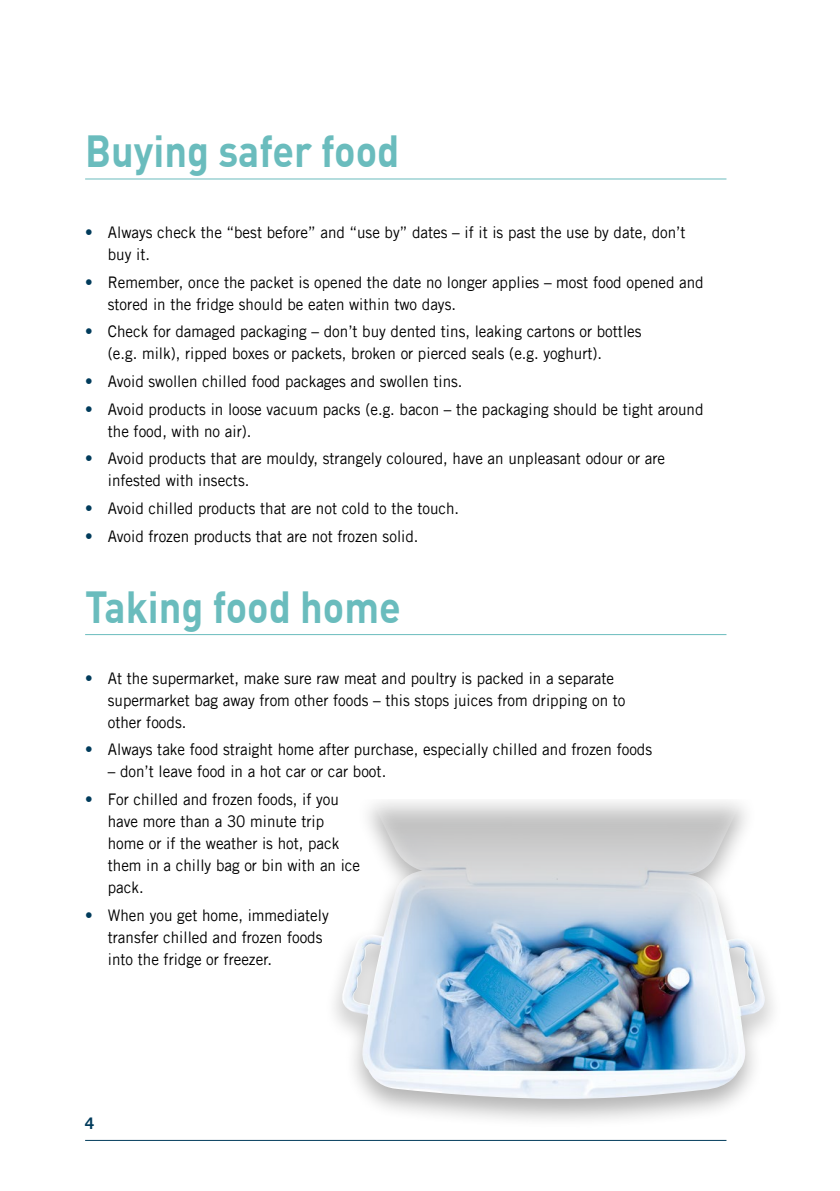
<style>
.page{position:relative;width:840px;height:1191px;background:#fff}
.page>*{position:absolute;margin:0;border:0;box-sizing:border-box;transform-origin:0 0}
.Heading_1{font:700 44px "DIN";color:#6abcbd;scale:.9 1}
.t1{font:16px/22px "Trade Gothic LT Std";color:#000;scale:.95 1}
.t2{font:700 16px "Trade Gothic LT Std";color:#003b5b}
.s1{color:#003b5b}
</style>
<div class="page">
<hr style="left:85px;top:179px;width:641px;height:1px;background:#6abcbd">
<hr style="left:85px;top:634px;width:641px;height:1px;background:#6abcbd">
<div style="left:324px;top:799px;width:458px;height:330px;background:#000;opacity:.3"></div>
<img style="left:338px;top:799px;width:429px;height:301px">
<hr style="left:85px;top:1140px;width:641px;height:1px;background:#003b5b">
<p class="Heading_1" style="left:85px;top:123px;width:350px">Buying safer food</p>
<p class="t1" style="left:108px;top:221px;width:609px;text-indent:-23px"><span class="s1">•</span> Always check the “best before” and “use by” dates – if it is past the use by date, don’t buy it.</p>
<p class="t1" style="left:108px;top:271px;width:628px;text-indent:-23px"><span class="s1">•</span> Remember, once the packet is opened the date no longer applies – most food opened and stored in the fridge should be eaten within two days.</p>
<p class="t1" style="left:108px;top:320px;width:563px;text-indent:-23px"><span class="s1">•</span> Check for damaged packaging – don’t buy dented tins, leaking cartons or bottles (e.g. milk), ripped boxes or packets, broken or pierced seals (e.g. yoghurt).</p>
<p class="t1" style="left:85px;top:370px;width:398px"><span class="s1">•</span> Avoid swollen chilled food packages and swollen tins.</p>
<p class="t1" style="left:108px;top:398px;width:628px;text-indent:-23px"><span class="s1">•</span> Avoid products in loose vacuum packs (e.g. bacon – the packaging should be tight around the food, with no air).</p>
<p class="t1" style="left:108px;top:447px;width:587px;text-indent:-23px"><span class="s1">•</span> Avoid products that are mouldy, strangely coloured, have an unpleasant odour or are infested with insects.</p>
<p class="t1" style="left:85px;top:497px;width:395px"><span class="s1">•</span> Avoid chilled products that are not cold to the touch.</p>
<p class="t1" style="left:85px;top:525px;width:352px"><span class="s1">•</span> Avoid frozen products that are not frozen solid.</p>
<p class="Heading_1" style="left:85px;top:578px;width:352px">Taking food home</p>
<p class="t1" style="left:108px;top:666px;width:546px;text-indent:-23px"><span class="s1">•</span> At the supermarket, make sure raw meat and poultry is packed in a separate supermarket bag away from other foods – this stops juices from dripping on to other foods.</p>
<p class="t1" style="left:85px;top:738px;width:598px"><span class="s1">•</span> Always take food straight home after purchase, especially chilled and frozen foods</p>
<p class="t1" style="left:108px;top:760px;width:294px">– don’t leave food in a hot car or car boot.</p>
<p class="t1" style="left:108px;top:788px;width:267px;text-indent:-23px"><span class="s1">•</span> For chilled and frozen foods, if you have more than a 30 minute trip home or if the weather is hot, pack them in a chilly bag or bin with an ice pack.</p>
<p class="t1" style="left:108px;top:903px;width:234px;text-indent:-23px"><span class="s1">•</span> When you get home, immediately transfer chilled and frozen foods into the fridge or freezer.</p>
<p class="t2" style="left:85px;top:1113px;width:10px">4</p>
</div>
